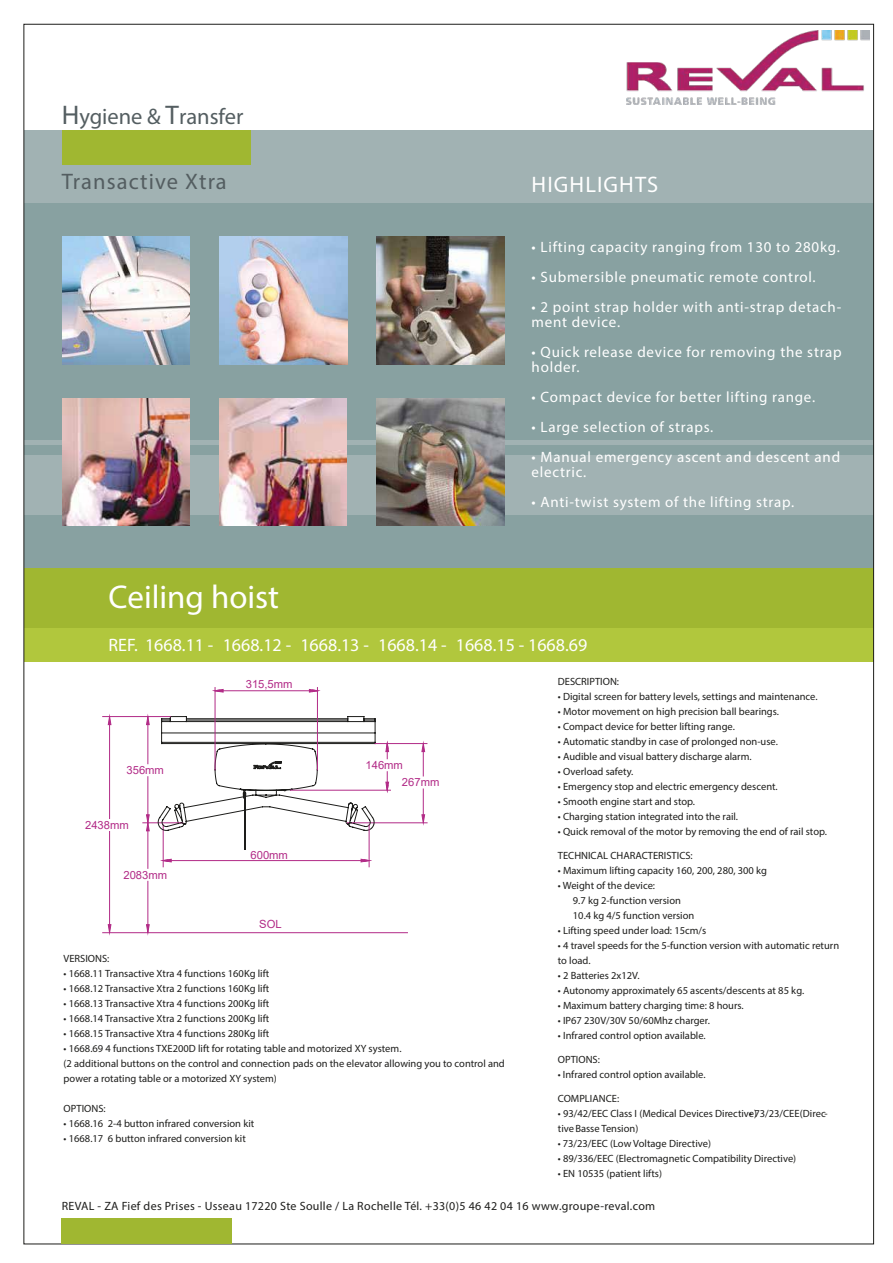
<style>
.page{position:relative;width:893px;height:1263px;background:#fff}
.page>*{position:absolute;margin:0;border:0;box-sizing:border-box;transform-origin:0 0}
.t1{font:300 33px "Myriad Pro";color:#fff}
.t2{font:22.5px "Myriad Pro";color:#545e61}
.t3{font:700 22.5px "Myriad Pro";letter-spacing:.05em;color:#545e61}
.t4{font:22.5px "Myriad Pro";letter-spacing:.05em;color:#fff}
.t5{font:700 18px "Myriad Pro";color:#fff}
.t6{font:15px/15px "Myriad Pro";letter-spacing:.05em;color:#fff}
.t7{font:300 12px "Myriad Pro";letter-spacing:.025em;color:#1d1d1b}
.t8{font:11.25px/17.2px "Arial";color:#b22b87}
.t9{font:300 10.5px/15px "Myriad Pro";color:#1d1d1b}
.t10{font:700 10.5px "Myriad Pro";color:#1d1d1b}
.s1{font-size:27px}
</style>
<div class="page">
<div style="left:24px;top:628px;width:849px;height:34px;background:#b1c73d"></div>
<div style="left:24px;top:202px;width:849px;height:366px;background:#88a1a1"></div>
<div style="left:24px;top:455px;width:849px;height:60px;background:#a1b2b3"></div>
<div style="left:24px;top:568px;width:849px;height:60px;background:#a0b731"></div>
<hr style="left:24px;top:441px;width:849px;height:4px;background:#a1b2b3">
<div style="left:24px;top:131px;width:849px;height:72px;background:#a1b2b3"></div>
<div style="left:62px;top:131px;width:189px;height:34px;background:#a0b731"></div>
<div style="left:62px;top:1218px;width:170px;height:25px;background:#a0b731"></div>
<img style="left:377px;top:236px;width:127px;height:128px">
<img style="left:377px;top:398px;width:127px;height:128px">
<hr style="left:215px;top:687px;width:1px;height:83px;background:#b22b87">
<hr style="left:317px;top:687px;width:1px;height:83px;background:#b22b87">
<hr style="left:220px;top:690px;width:93px;height:1px;background:#b22b87">
<svg style="left:215px;top:689px;width:8px;height:3px"></svg>
<svg style="left:309px;top:689px;width:8px;height:3px"></svg>
<hr style="left:375px;top:743px;width:52px;height:1px;background:#b22b87">
<hr style="left:290px;top:790px;width:100px;height:1px;background:#b22b87">
<svg style="left:386px;top:743px;width:3px;height:16px"></svg>
<svg style="left:386px;top:772px;width:3px;height:18px"></svg>
<hr style="left:347px;top:822px;width:80px;height:1px;background:#b22b87">
<svg style="left:422px;top:743px;width:3px;height:33px"></svg>
<svg style="left:422px;top:789px;width:3px;height:34px"></svg>
<hr style="left:103px;top:716px;width:67px;height:1px;background:#b22b87">
<hr style="left:143px;top:822px;width:40px;height:1px;background:#b22b87">
<hr style="left:148px;top:721px;width:1px;height:43px;background:#b22b87">
<hr style="left:148px;top:777px;width:1px;height:41px;background:#b22b87">
<svg style="left:146px;top:716px;width:3px;height:9px"></svg>
<hr style="left:103px;top:932px;width:304px;height:1px;background:#b22b87">
<hr style="left:148px;top:828px;width:1px;height:40px;background:#b22b87">
<hr style="left:148px;top:881px;width:1px;height:47px;background:#b22b87">
<svg style="left:146px;top:815px;width:3px;height:16px"></svg>
<svg style="left:146px;top:925px;width:3px;height:8px"></svg>
<hr style="left:109px;top:721px;width:1px;height:97px;background:#b22b87">
<hr style="left:109px;top:831px;width:1px;height:97px;background:#b22b87">
<svg style="left:108px;top:716px;width:3px;height:9px"></svg>
<svg style="left:108px;top:925px;width:3px;height:8px"></svg>
<hr style="left:163px;top:825px;width:1px;height:42px;background:#b22b87">
<hr style="left:168px;top:860px;width:196px;height:1px;background:#b22b87">
<svg style="left:163px;top:859px;width:8px;height:3px"></svg>
<svg style="left:361px;top:859px;width:8px;height:3px"></svg>
<svg style="left:157px;top:716px;width:219px;height:134px"></svg>
<hr style="left:369px;top:825px;width:1px;height:42px;background:#b22b87">
<img style="left:626px;top:30px;width:243px;height:74px">
<img style="left:62px;top:236px;width:128px;height:128px">
<img style="left:220px;top:236px;width:127px;height:128px">
<img style="left:62px;top:398px;width:128px;height:127px">
<img style="left:219px;top:398px;width:127px;height:127px">
<p class="t2" style="left:62px;top:102px;width:183px"><span class="s1">H</span>ygiene &amp; <span class="s1">T</span>ransfer</p>
<p class="t3" style="left:62px;top:168px;width:166px">Transactive Xtra</p>
<p class="t1" style="left:109px;top:576px;width:172px">Ceiling hoist</p>
<p class="t4" style="left:532px;top:170px;width:128px">HIGHLIGHTS</p>
<p class="t6" style="left:532px;top:239px;width:310px">• Lifting capacity ranging from 130 to 280kg.</p>
<p class="t6" style="left:532px;top:269px;width:286px">• Submersible pneumatic remote control.</p>
<p class="t6" style="left:532px;top:299px;width:311px">• 2 point strap holder with anti-strap detach&shy;ment device.</p>
<p class="t6" style="left:532px;top:344px;width:312px">• Quick release device for removing the strap holder.</p>
<p class="t6" style="left:532px;top:389px;width:285px">• Compact device for better lifting range.</p>
<p class="t6" style="left:532px;top:419px;width:183px">• Large selection of straps.</p>
<p class="t6" style="left:532px;top:449px;width:310px">• Manual emergency ascent and descent and electric.</p>
<p class="t6" style="left:532px;top:494px;width:264px">• Anti-twist system of the lifting strap.</p>
<p class="t5" style="left:109px;top:634px;width:480px">REF. 1668.11 - 1668.12 - 1668.13 - 1668.14 - 1668.15 - 1668.69</p>
<p class="t10" style="left:558px;top:675px;width:63px">DESCRIPTION:</p>
<p class="t9" style="left:558px;top:689px;width:261px">• Digital screen for battery levels, settings and maintenance.</p>
<p class="t9" style="left:558px;top:704px;width:223px">• Motor movement on high precision ball bearings.</p>
<p class="t9" style="left:558px;top:719px;width:179px">• Compact device for better lifting range.</p>
<p class="t9" style="left:558px;top:734px;width:222px">• Automatic standby in case of prolonged non-use.</p>
<p class="t9" style="left:558px;top:749px;width:195px">• Audible and visual battery discharge alarm.</p>
<p class="t9" style="left:558px;top:764px;width:77px">• Overload safety.</p>
<p class="t9" style="left:558px;top:779px;width:221px">• Emergency stop and electric emergency descent.</p>
<p class="t9" style="left:558px;top:794px;width:139px">• Smooth engine start and stop.</p>
<p class="t9" style="left:558px;top:809px;width:182px">• Charging station integrated into the rail.</p>
<p class="t9" style="left:558px;top:824px;width:271px">• Quick removal of the motor by removing the end of rail stop.</p>
<p class="t10" style="left:558px;top:849px;width:136px">TECHNICAL CHARACTERISTICS:</p>
<p class="t9" style="left:558px;top:863px;width:211px">• Maximum lifting capacity 160, 200, 280, 300 kg</p>
<p class="t9" style="left:573px;top:878px;width:123px;text-indent:-15px">• Weight of the device:<br>9.7 kg 2-function version<br>10.4 kg 4/5 function version</p>
<p class="t9" style="left:558px;top:923px;width:150px">• Lifting speed under load: 15cm/s</p>
<p class="t9" style="left:558px;top:938px;width:283px">• 4 travel speeds for the 5-function version with automatic return to load.</p>
<p class="t9" style="left:558px;top:968px;width:83px">• 2 Batteries 2x12V.</p>
<p class="t9" style="left:558px;top:983px;width:248px">• Autonomy approximately 65 ascents/descents at 85 kg.</p>
<p class="t9" style="left:558px;top:998px;width:187px">• Maximum battery charging time: 8 hours.</p>
<p class="t9" style="left:558px;top:1013px;width:154px">• IP67 230V/30V 50/60Mhz charger.</p>
<p class="t9" style="left:558px;top:1028px;width:149px">• Infrared control option available.</p>
<p class="t10" style="left:558px;top:1053px;width:44px">OPTIONS:</p>
<p class="t9" style="left:558px;top:1067px;width:149px">• Infrared control option available.</p>
<p class="t10" style="left:558px;top:1092px;width:63px">COMPLIANCE:</p>
<p class="t9" style="left:558px;top:1106px;width:271px">• 93/42/EEC Class I (Medical Devices Directive)• 73/23/CEE (Direc&shy;tive Basse Tension)</p>
<p class="t9" style="left:558px;top:1136px;width:155px">• 73/23/EEC (Low Voltage Directive)</p>
<p class="t9" style="left:558px;top:1151px;width:240px">• 89/336/EEC (Electromagnetic Compatibility Directive)</p>
<p class="t9" style="left:558px;top:1166px;width:106px">• EN 10535 (patient lifts)</p>
<p class="t8" style="left:246px;top:676px;width:48px">315,5mm</p>
<p class="t8" style="left:402px;top:756px;width:39px;text-indent:-36px">146mm<br>267mm</p>
<p class="t8" style="left:126px;top:761px;width:39px">356mm</p>
<p class="t8" style="left:85px;top:816px;width:45px">2438mm</p>
<p class="t8" style="left:250px;top:846px;width:39px">600mm</p>
<p class="t8" style="left:123px;top:866px;width:45px">2083mm</p>
<p class="t8" style="left:259px;top:915px;width:24px">SOL</p>
<p class="t10" style="left:64px;top:952px;width:47px">VERSIONS:</p>
<p class="t9" style="left:64px;top:966px;width:207px">• 1668.11 Transactive Xtra 4 functions 160Kg lift</p>
<p class="t9" style="left:64px;top:981px;width:207px">• 1668.12 Transactive Xtra 2 functions 160Kg lift</p>
<p class="t9" style="left:64px;top:996px;width:207px">• 1668.13 Transactive Xtra 4 functions 200Kg lift</p>
<p class="t9" style="left:64px;top:1011px;width:207px">• 1668.14 Transactive Xtra 2 functions 200Kg lift</p>
<p class="t9" style="left:64px;top:1026px;width:207px">• 1668.15 Transactive Xtra 4 functions 280Kg lift</p>
<p class="t9" style="left:64px;top:1041px;width:443px">• 1668.69 4 functions TXE200D lift for rotating table and motorized XY system.<br>(2 additional buttons on the control and connection pads on the elevator allowing you to control and power a rotating table or a motorized XY system)</p>
<p class="t10" style="left:64px;top:1102px;width:44px">OPTIONS:</p>
<p class="t9" style="left:64px;top:1116px;width:192px">• 1668.16 2-4 button infrared conversion kit</p>
<p class="t9" style="left:64px;top:1131px;width:184px">• 1668.17 6 button infrared conversion kit</p>
<p class="t7" style="left:62px;top:1199px;width:595px">REVAL - ZA Fief des Prises - Usseau 17220 Ste Soulle / La Rochelle Tél. +33(0)5 46 42 04 16 www.groupe-reval.com</p>
</div>
